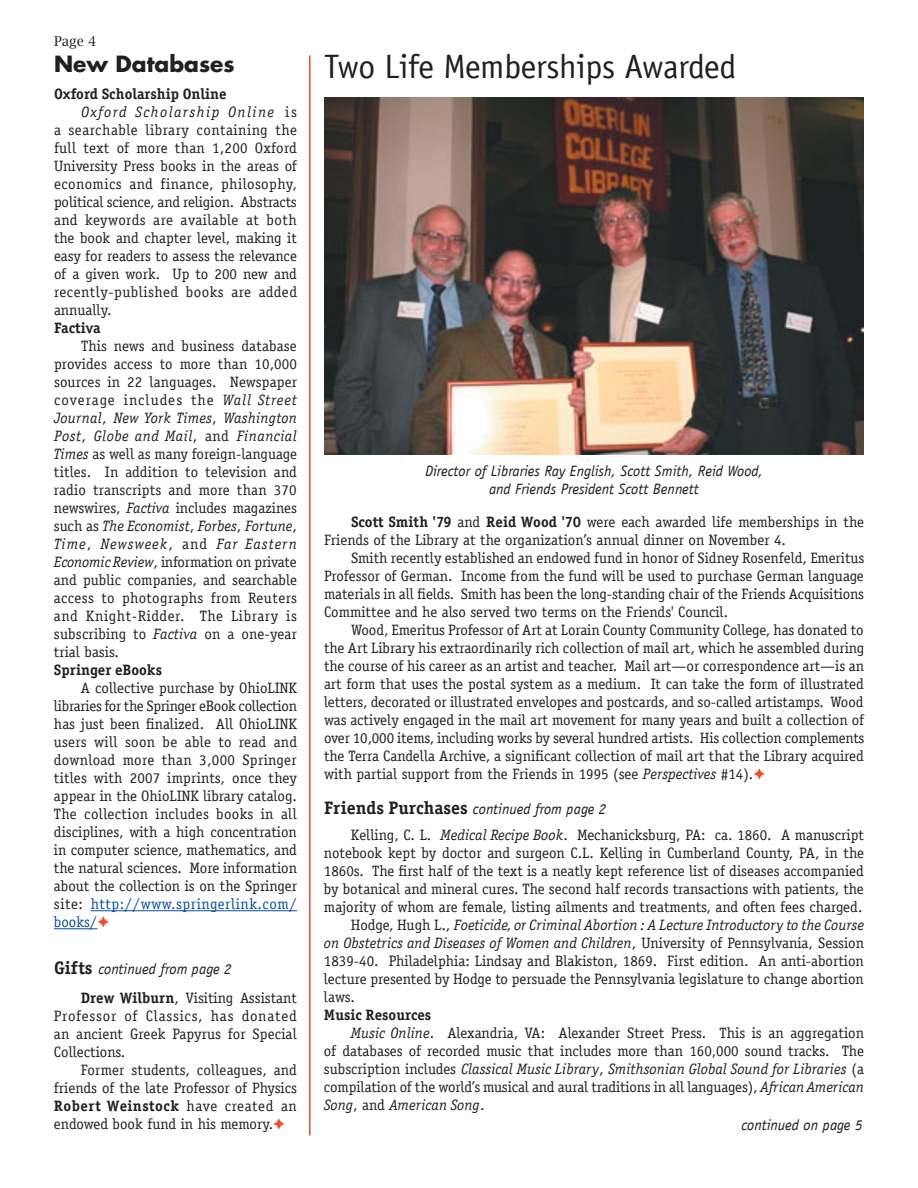
<style>
.page{position:relative;width:918px;height:1188px;background:#fff}
.page>*{position:absolute;margin:0;border:0;box-sizing:border-box;transform-origin:0 0}
.t1{font:33.75px "Officina Sans";letter-spacing:-.01em;color:#231f20}
.t2{font:700 21.75px "Futura Std";color:#231f20}
.t3{font:15px/18px "Officina Serif";color:#231f20;text-align:justify}
.t4{font:italic 15px/18px "Officina Serif Book E";color:#231f20}
.t5{font:italic 15px/18px "Officina Sans";color:#231f20;text-align:center}
.t6{font:15px "Officina Serif Bold A";color:#231f20}
.t7{font:15px "Officina Serif Bold A";letter-spacing:.025em;color:#231f20}
.t8{font:italic 15px "Officina Serif Book E";letter-spacing:.09em;color:#231f20}
.t9{font:13.5px "Lucida Bright";color:#231f20}
.s1{font-family:"Officina Serif";font-style:normal}
.s2{font-family:"Officina Serif Book E";font-style:italic}
.s3{color:#094fa3}
.s4{color:#f04c27}
.s5{font-family:"Officina Serif Bold A";font-style:normal;font-size:18px}
.s6{font-family:"Officina Serif Bold A"}
.s7{font-family:"Officina Serif"}
</style>
<div class="page">
<hr style="left:309px;top:56px;width:1px;height:1080px;background:#f04c27">
<hr style="left:91px;top:910px;width:206px;height:1px;background:#094fa3">
<hr style="left:54px;top:928px;width:43px;height:1px;background:#094fa3">
<img style="left:324px;top:98px;width:540px;height:356px">
<p class="t9" style="left:54px;top:34px;width:44px">Page 4</p>
<h2 class="t2" style="left:54px;top:49px;width:182px">New Databases</h2>
<p class="t6" style="left:54px;top:85px;width:174px">Oxford Scholarship Online</p>
<p class="t8" style="left:81px;top:104px;width:218px">Oxford Scholarship Online <span class="s1">is</span></p>
<p class="t3" style="left:54px;top:121px;width:245px">a searchable library containing the full text of more than 1,200 Oxford University Press books in the areas of economics and finance, philosophy, political science, and religion. Abstracts and keywords are available at both the book and chapter level, making it easy for readers to assess the relevance of a given work. Up to 200 new and recently-published books are added annually.</p>
<p class="t6" style="left:54px;top:319px;width:48px">Factiva</p>
<p class="t3" style="left:54px;top:337px;width:245px;text-indent:27px">This news and business database provides access to more than 10,000 sources in 22 languages. Newspaper coverage includes the <span class="s2">Wall Street</span></p>
<p class="t4" style="left:54px;top:409px;width:245px">Journal<span class="s1">,</span> New York Times<span class="s1">,</span> Washington<br>Post<span class="s1">,</span> Globe and Mail<span class="s1">, and</span> Financial</p>
<p class="t3" style="left:54px;top:445px;width:245px"><span class="s2">Times</span> as well as many foreign-language titles. In addition to television and radio transcripts and more than 370 newswires, <span class="s2">Factiva</span> includes magazines</p>
<p class="t4" style="left:54px;top:517px;width:245px"><span class="s1">such as</span> The Economist<span class="s1">,</span> Forbes<span class="s1">,</span> Fortune<span class="s1">,<br></span>Time<span class="s1">,</span> Newsweek<span class="s1">, and</span> Far Eastern</p>
<p class="t3" style="left:54px;top:553px;width:245px"><span class="s2">Economic Review</span>, information on private and public companies, and searchable access to photographs from Reuters and Knight-Ridder. The Library is subscribing to <span class="s2">Factiva</span> on a one-year trial basis.</p>
<p class="t6" style="left:54px;top:661px;width:110px">Springer eBooks</p>
<p class="t3" style="left:54px;top:679px;width:245px;text-indent:27px">A collective purchase by OhioLINK libraries for the Springer eBook collection has just been finalized. All OhioLINK users will soon be able to read and download more than 3,000 Springer titles with 2007 imprints, once they appear in the OhioLINK library catalog.<br>The collection includes books in all disciplines, with a high concentration in computer science, mathematics, and the natural sciences. More information about the collection is on the Springer site: <span class="s3">http://www.springerlink.com/ books/</span><span class="s4">✦</span></p>
<p class="t5" style="left:54px;top:960px;width:179px"><span class="s5">Gifts</span> continued from page 2</p>
<p class="t3" style="left:54px;top:989px;width:244px;text-indent:27px"><span class="s6">Drew Wilburn</span>, Visiting Assistant Professor of Classics, has donated an ancient Greek Papyrus for Special Collections.</p>
<p class="t3" style="left:54px;top:1061px;width:245px;text-align:right">Former students, colleagues, and friends of the late Professor of Physics</p>
<p class="t7" style="left:54px;top:1097px;width:244px">Robert Weinstock <span class="s7">have created an</span></p>
<p class="t3" style="left:54px;top:1115px;width:233px">endowed book fund in his memory.<span class="s4">✦</span></p>
<h1 class="t1" style="left:324px;top:47px;width:414px">Two Life Memberships Awarded</h1>
<p class="t5" style="left:425px;top:462px;width:339px">Director of Libraries Ray English, Scott Smith, Reid Wood, and Friends President Scott Bennett</p>
<p class="t3" style="left:324px;top:513px;width:542px;text-indent:27px"><span class="s6">Scott Smith '79</span> and <span class="s6">Reid Wood '70</span> were each awarded life memberships in the<br>Friends of the Library at the organization’s annual dinner on November 4.</p>
<p class="t3" style="left:324px;top:549px;width:542px;text-indent:27px">Smith recently established an endowed fund in honor of Sidney Rosenfeld, Emeritus Professor of German. Income from the fund will be used to purchase German language materials in all fields. Smith has been the long-standing chair of the Friends Acquisitions Committee and he also served two terms on the Friends' Council.</p>
<p class="t3" style="left:324px;top:621px;width:542px;text-indent:27px">Wood, Emeritus Professor of Art at Lorain County Community College, has donated to the Art Library his extraordinarily rich collection of mail art, which he assembled during the course of his career as an artist and teacher. Mail art—or correspondence art—is an art form that uses the postal system as a medium. It can take the form of illustrated letters, decorated or illustrated envelopes and postcards, and so-called artistamps. Wood was actively engaged in the mail art movement for many years and built a collection of over 10,000 items, including works by several hundred artists. His collection complements the Terra Candella Archive, a significant collection of mail art that the Library acquired with partial support from the Friends in 1995 (see <span class="s2">Perspectives</span> #14).<span class="s4">✦</span></p>
<p class="t5" style="left:324px;top:800px;width:284px"><span class="s5">Friends Purchases</span> continued from page 2</p>
<p class="t3" style="left:324px;top:826px;width:542px;text-indent:27px">Kelling, C. L. <span class="s2">Medical Recipe Book</span>. Mechanicksburg, PA: ca. 1860. A manuscript notebook kept by doctor and surgeon C.L. Kelling in Cumberland County, PA, in the 1860s. The first half of the text is a neatly kept reference list of diseases accompanied by botanical and mineral cures. The second half records transactions with patients, the majority of whom are female, listing ailments and treatments, and often fees charged.</p>
<p class="t4" style="left:324px;top:916px;width:542px;text-align:right"><span class="s1">Hodge, Hugh L.,</span> Foeticide, or Criminal Abortion : A Lecture Introductory to the Course<br>on Obstetrics and Diseases of Women and Children<span class="s1">, University of Pennsylvania, Session</span></p>
<p class="t3" style="left:324px;top:952px;width:541px">1839-40. Philadelphia: Lindsay and Blakiston, 1869. First edition. An anti-abortion lecture presented by Hodge to persuade the Pennsylvania legislature to change abortion laws.</p>
<p class="t6" style="left:324px;top:1006px;width:109px">Music Resources</p>
<p class="t3" style="left:324px;top:1024px;width:542px;text-align:right"><span class="s2">Music Online</span>. Alexandria, VA: Alexander Street Press. This is an aggregation<br>of databases of recorded music that includes more than 160,000 sound tracks. The</p>
<p class="t4" style="left:324px;top:1060px;width:542px"><span class="s1">subscription includes</span> Classical Music Library<span class="s1">,</span> Smithsonian Global Sound for Libraries <span class="s1">(a</span></p>
<p class="t3" style="left:324px;top:1078px;width:541px">compilation of the world’s musical and aural traditions in all languages), <span class="s2">African American</span></p>
<p class="t4" style="left:324px;top:1096px;width:162px">Song<span class="s1">, and</span> American Song<span class="s1">.</span></p>
<p class="t5" style="left:741px;top:1116px;width:123px">continued on page 5</p>
</div>
